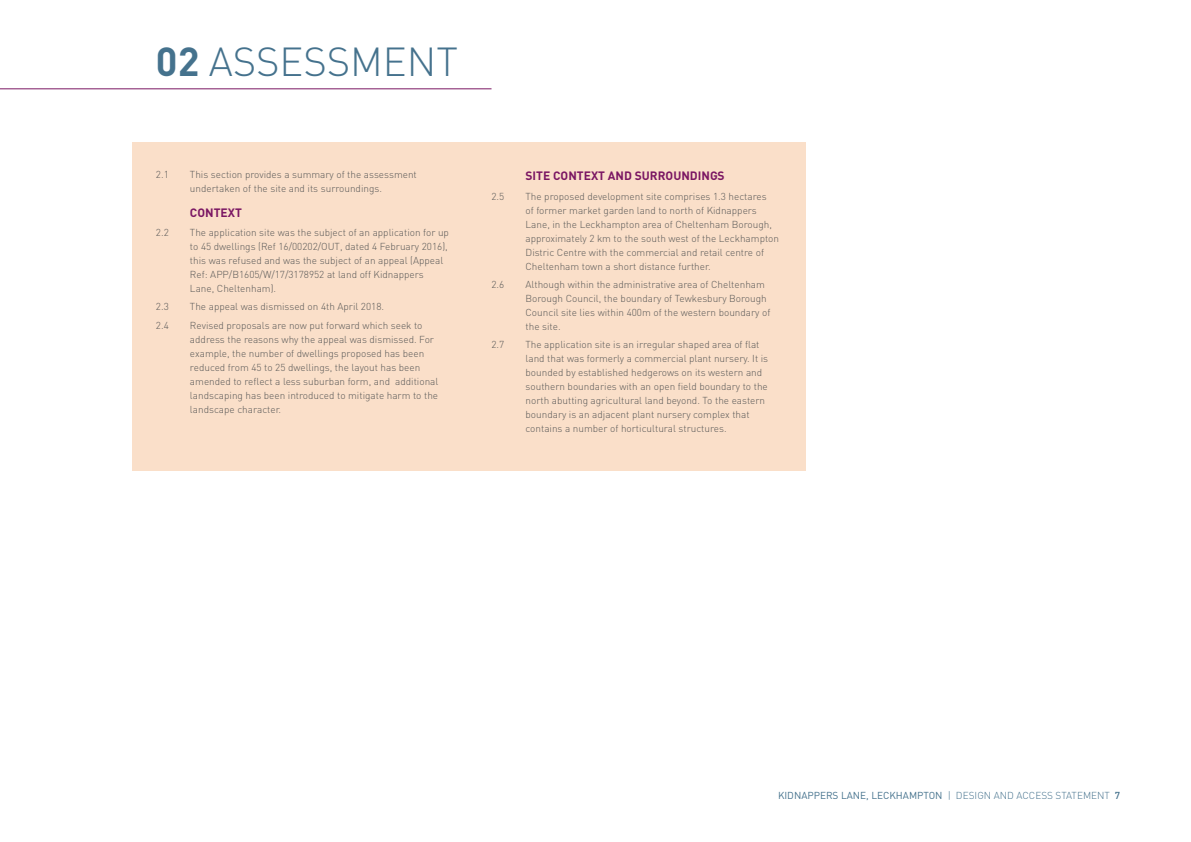
<style>
.page{position:relative;width:1191px;height:842px;background:#fff}
.page>*{position:absolute;margin:0;border:0;box-sizing:border-box;transform-origin:0 0}
.t1{font:300 40px "DIN";color:#45728d}
.t2{font:700 12px "DIN";color:#7b1763}
.t3{font:300 10px/14px "DIN";color:#575756}
.t4{font:10px "DIN";color:#45728d}
.s1{font-weight:700}
.s2{font-weight:300}
.s3{font-weight:500}
</style>
<div class="page">
<div style="left:132px;top:142px;width:674px;height:329px;background:#fadfc9"></div>
<hr style="left:0;top:88px;width:491px;height:1px;background:#7b1763">
<h1 class="t1" style="left:156px;top:34px;width:303px"><span class="s1">02</span> ASSESSMENT</h1>
<p class="t3" style="left:156px;top:167px;width:14px">2.1</p>
<p class="t3" style="left:190px;top:167px;width:228px">This section provides a summary of the assessment undertaken of the site and its surroundings.</p>
<p class="t2" style="left:190px;top:204px;width:53px">CONTEXT</p>
<p class="t3" style="left:156px;top:225px;width:14px">2.2</p>
<p class="t3" style="left:190px;top:225px;width:260px">The application site was the subject of an application for up to 45 dwellings (Ref 16/00202/OUT, dated 4 February 2016), this was refused and was the subject of an appeal (Appeal Ref: APP/B1605/W/17/3178952 at land off Kidnappers Lane, Cheltenham).</p>
<p class="t3" style="left:156px;top:299px;width:14px">2.3</p>
<p class="t3" style="left:190px;top:299px;width:196px">The appeal was dismissed on 4th April 2018.</p>
<p class="t3" style="left:156px;top:318px;width:14px">2.4</p>
<p class="t3" style="left:190px;top:318px;width:250px">Revised proposals are now put forward which seek to address the reasons why the appeal was dismissed. For example, the number of dwellings proposed has been reduced from 45 to 25 dwellings, the layout has been amended to reflect a less suburban form, and additional landscaping has been introduced to mitigate harm to the landscape character.</p>
<p class="t2" style="left:525px;top:167px;width:201px">SITE CONTEXT AND SURROUNDINGS</p>
<p class="t3" style="left:491px;top:189px;width:14px">2.5</p>
<p class="t3" style="left:525px;top:189px;width:255px">The proposed development site comprises 1.3 hectares<br>of former market garden land to north of Kidnappers Lane, in the Leckhampton area of Cheltenham Borough, approximately 2 km to the south west of the Leckhampton Distric Centre with the commercial and retail centre of Cheltenham town a short distance further.</p>
<p class="t3" style="left:491px;top:277px;width:14px">2.6</p>
<p class="t3" style="left:525px;top:277px;width:246px">Although within the administrative area of Cheltenham Borough Council, the boundary of Tewkesbury Borough Council site lies within 400m of the western boundary of the site.</p>
<p class="t3" style="left:491px;top:337px;width:14px">2.7</p>
<p class="t3" style="left:525px;top:337px;width:244px">The application site is an irregular shaped area of flat land that was formerly a commercial plant nursery. It is bounded by established hedgerows on its western and southern boundaries with an open field boundary to the north abutting agricultural land beyond. To the eastern boundary is an adjacent plant nursery complex that contains a number of horticultural structures.</p>
<p class="t4" style="left:778px;top:790px;width:343px">KIDNAPPERS LANE, LECKHAMPTON <span class="s2">| DESIGN AND ACCESS STATEMENT</span> <span class="s3">7</span></p>
</div>
